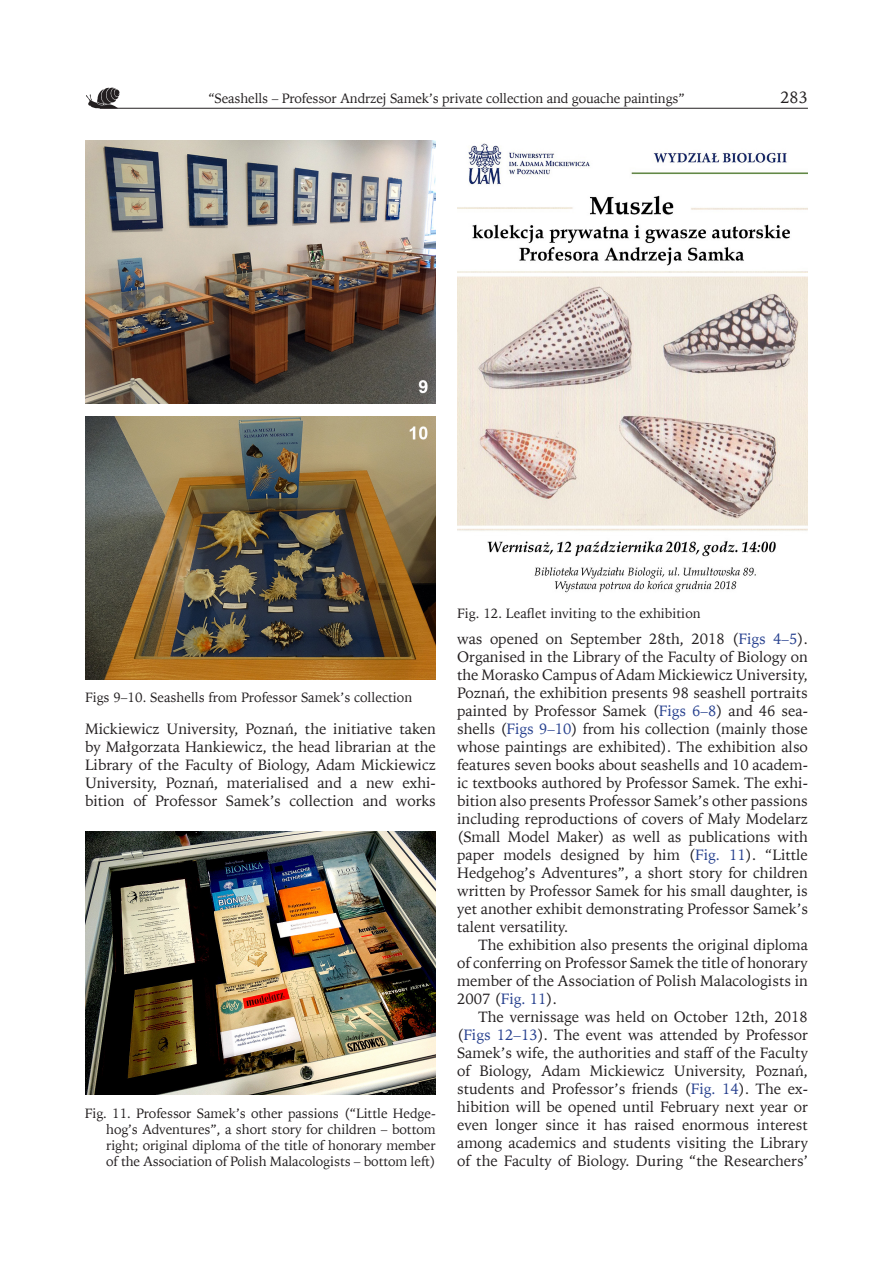
<style>
.page{position:relative;width:893px;height:1263px;background:#fff}
.page>*{position:absolute;margin:0;border:0;box-sizing:border-box;transform-origin:0 0}
.Pagina{font:16.5px "Iowan Old St EU";color:#231f20}
.t1{font:15px/18px "Iowan Old St EU";color:#231f20;text-align:justify}
.Tytuł_ryciny_tabeli{font:13.5px/16.2px "Iowan Old St EU";color:#231f20;text-align:justify}
.Pagina-2{font:13.5px "Iowan Old St EU";letter-spacing:-.01em;color:#231f20}
.s1{color:#253f8e}
</style>
<div class="page">
<hr style="left:100px;top:108px;width:708px;height:1px;background:#231f20">
<img style="left:86px;top:88px;width:34px;height:21px">
<img style="left:85px;top:140px;width:351px;height:263px">
<img style="left:85px;top:416px;width:351px;height:263px">
<img style="left:85px;top:832px;width:351px;height:263px">
<img style="left:457px;top:143px;width:351px;height:450px">
<p class="Pagina-2" style="left:208px;top:90px;width:478px">“Seashells – Professor Andrzej Samek’s private collection and gouache paintings”</p>
<p class="Pagina" style="left:780px;top:87px;width:29px">283</p>
<p class="Tytuł_ryciny_tabeli" style="left:85px;top:690px;width:329px">Figs 9–10. Seashells from Professor Samek’s collection</p>
<p class="t1" style="left:85px;top:720px;width:352px">Mickiewicz University, Poznań, the initiative taken by Małgorzata Hankiewicz, the head librarian at the Library of the Faculty of Biology, Adam Mickiewicz University, Poznań, materialised and a new exhi&shy;bition of Professor Samek’s collection and works</p>
<p class="Tytuł_ryciny_tabeli" style="left:106px;top:1105px;width:331px;text-indent:-21px">Fig. 11. Professor Samek’s other passions (“Little Hedge&shy;hog’s Adventures”, a short story for children – bottom right; original diploma of the title of honorary member of the Association of Polish Malacologists – bottom left)</p>
<p class="Tytuł_ryciny_tabeli" style="left:457px;top:606px;width:245px">Fig. 12. Leaflet inviting to the exhibition</p>
<p class="t1" style="left:457px;top:630px;width:352px">was opened on September 28th, 2018 (<span class="s1">Figs 4–5</span>).<br>Organised in the Library of the Faculty of Biology on the Morasko Campus of Adam Mickiewicz University, Poznań, the exhibition presents 98 seashell portraits painted by Professor Samek (<span class="s1">Figs 6–8</span>) and 46 sea&shy;shells (<span class="s1">Figs 9–10</span>) from his collection (mainly those whose paintings are exhibited). The exhibition also features seven books about seashells and 10 academ&shy;ic textbooks authored by Professor Samek. The exhi&shy;bition also presents Professor Samek’s other passions including reproductions of covers of Mały Modelarz (Small Model Maker) as well as publications with paper models designed by him (<span class="s1">Fig. 11</span>). “Little Hedgehog’s Adventures”, a short story for children written by Professor Samek for his small daughter, is yet another exhibit demonstrating Professor Samek’s talent versatility.</p>
<p class="t1" style="left:457px;top:936px;width:352px;text-indent:21px">The exhibition also presents the original diploma of conferring on Professor Samek the title of honorary member of the Association of Polish Malacologists in 2007 (<span class="s1">Fig. 11</span>).</p>
<p class="t1" style="left:457px;top:1008px;width:352px;text-indent:21px">The vernissage was held on October 12th, 2018 (<span class="s1">Figs 12–13</span>). The event was attended by Professor Samek’s wife, the authorities and staff of the Faculty of Biology, Adam Mickiewicz University, Poznań, students and Professor’s friends (<span class="s1">Fig. 14</span>). The ex&shy;hibition will be opened until February next year or even longer since it has raised enormous interest among academics and students visiting the Library of the Faculty of Biology. During “the Researchers’</p>
</div>
